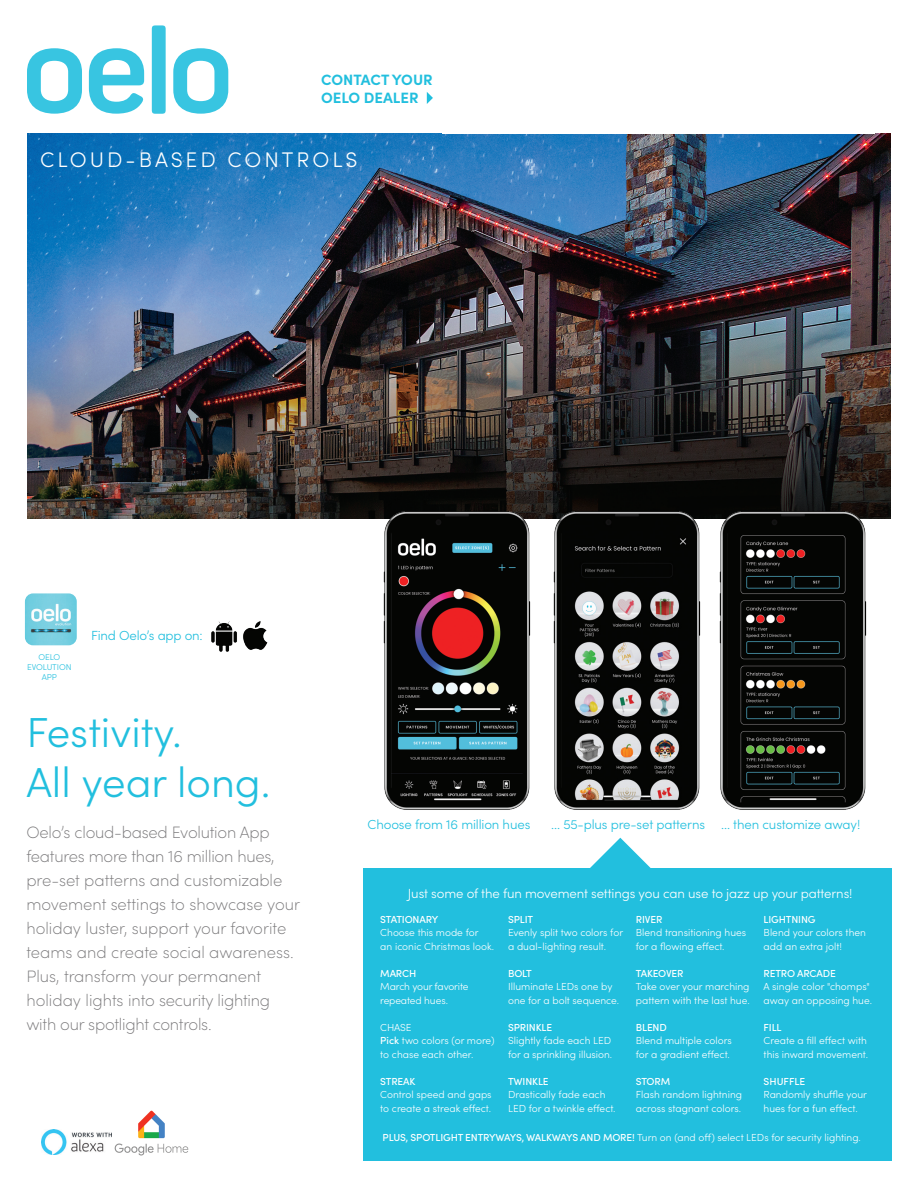
<style>
.page{position:relative;width:918px;height:1188px;background:#fff}
.page>*{position:absolute;margin:0;border:0;box-sizing:border-box;transform-origin:0 0}
.t1{font:300 42px/50.4px "Sofia Pro";color:#22bfde}
.t2{font:300 21.15px "Sofia Pro";letter-spacing:.14em;color:#fff}
.t3{font:200 16.5px/24px "Sofia Pro";letter-spacing:-.005em;color:#787779}
.t4{font:700 15px/18px "Sofia Pro";color:#22bfde}
.Body{font:300 13.2px "Sofia Pro";letter-spacing:-.01em;color:#22bfde}
.Body-2{font:300 13.2px "Sofia Pro";letter-spacing:-.01em;color:#fff}
.t5{font:300 10.2px/13.5px "Sofia Pro";color:#fff}
.t6{font:500 10.2px "Sofia Pro";color:#fff}
.Body-3{font:300 8.4px/10.2px "Sofia Pro";letter-spacing:-.01em;color:#22bfde;text-align:center}
.s1{font-weight:500}
</style>
<div class="page">
<img style="left:27px;top:134px;width:864px;height:384px">
<svg style="left:27px;top:48px;width:55px;height:66px"></svg>
<svg style="left:89px;top:48px;width:55px;height:66px"></svg>
<div style="left:152px;top:25px;width:14px;height:89px;background:#38c5e1;border-radius:4px"></div>
<svg style="left:173px;top:48px;width:55px;height:66px"></svg>
<svg style="left:427px;top:92px;width:6px;height:12px"></svg>
<div style="left:363px;top:868px;width:529px;height:293px;background:#22bfde"></div>
<svg style="left:590px;top:838px;width:61px;height:30px"></svg>
<img style="left:380px;top:508px;width:158px;height:302px">
<img style="left:550px;top:508px;width:157px;height:302px">
<img style="left:716px;top:508px;width:158px;height:302px">
<img style="left:245px;top:621px;width:23px;height:29px">
<img style="left:211px;top:621px;width:34px;height:31px">
<img style="left:25px;top:593px;width:52px;height:52px">
<img style="left:111px;top:1110px;width:78px;height:46px">
<img style="left:42px;top:1130px;width:69px;height:25px">
<p class="t4" style="left:321px;top:70px;width:113px">CONTACT YOUR<br>OELO DEALER</p>
<p class="t2" style="left:40px;top:144px;width:319px">CLOUD-BASED CONTROLS</p>
<p class="Body-3" style="left:27px;top:651px;width:46px">OELO<br>EVOLUTION<br>APP</p>
<p class="Body" style="left:91px;top:626px;width:113px">Find Oelo’s app on:</p>
<p class="t1" style="left:26px;top:704px;width:246px">Festivity.<br>All year long.</p>
<p class="t3" style="left:26px;top:819px;width:275px">Oelo’s cloud-based Evolution App features more than 16 million hues, pre-set patterns and customizable movement settings to showcase your holiday luster, support your favorite teams and create social awareness.<br>Plus, transform your permanent holiday lights into security lighting with our spotlight controls.</p>
<p class="Body" style="left:368px;top:814px;width:164px">Choose from 16 million hues</p>
<p class="Body" style="left:551px;top:814px;width:155px">... 55-plus pre-set patterns</p>
<p class="Body" style="left:721px;top:814px;width:141px">... then customize away!</p>
<p class="Body-2" style="left:408px;top:884px;width:446px">Just some of the fun movement settings you can use to jazz up your patterns!</p>
<p class="t5" style="left:380px;top:912px;width:115px"><span class="s1">STATIONARY<br></span>Choose this mode for<br>an iconic Christmas look.</p>
<p class="t5" style="left:380px;top:966px;width:90px"><span class="s1">MARCH<br></span>March your favorite repeated hues.</p>
<p class="t5" style="left:380px;top:1020px;width:116px">CHASE<br><span class="s1">Pick</span> two colors (or more) to chase each other.</p>
<p class="t5" style="left:380px;top:1074px;width:113px"><span class="s1">STREAK<br></span>Control speed and gaps to create a streak effect.</p>
<p class="t5" style="left:508px;top:912px;width:117px"><span class="s1">SPLIT<br></span>Evenly split two colors for a dual-lighting result.</p>
<p class="t5" style="left:508px;top:966px;width:113px"><span class="s1">BOLT<br></span>Illuminate LEDs one by one for a bolt sequence.</p>
<p class="t5" style="left:508px;top:1020px;width:106px"><span class="s1">SPRINKLE<br></span>Slightly fade each LED for a sprinkling illusion.</p>
<p class="t5" style="left:508px;top:1074px;width:109px"><span class="s1">TWINKLE<br></span>Drastically fade each<br>LED for a twinkle effect.</p>
<p class="t5" style="left:636px;top:912px;width:112px"><span class="s1">RIVER<br></span>Blend transitioning hues for a flowing effect.</p>
<p class="t5" style="left:636px;top:966px;width:115px"><span class="s1">TAKEOVER<br></span>Take over your marching pattern with the last hue.</p>
<p class="t5" style="left:636px;top:1020px;width:98px"><span class="s1">BLEND<br></span>Blend multiple colors for a gradient effect.</p>
<p class="t5" style="left:636px;top:1074px;width:108px"><span class="s1">STORM<br></span>Flash random lightning across stagnant colors.</p>
<p class="t5" style="left:764px;top:912px;width:104px"><span class="s1">LIGHTNING<br></span>Blend your colors then add an extra jolt!</p>
<p class="t5" style="left:764px;top:966px;width:110px"><span class="s1">RETRO ARCADE<br></span>A single color "chomps" away an opposing hue.</p>
<p class="t5" style="left:764px;top:1020px;width:106px"><span class="s1">FILL<br></span>Create a fill effect with this inward movement.</p>
<p class="t6" style="left:764px;top:1074px;width:43px">SHUFFLE</p>
<p class="t5" style="left:764px;top:1087px;width:105px">Randomly shuffle your hues for a fun effect.</p>
<p class="t5" style="left:383px;top:1130px;width:480px"><span class="s1">PLUS, SPOTLIGHT ENTRYWAYS, WALKWAYS AND MORE!</span> Turn on (and off) select LEDs for security lighting.</p>
</div>
